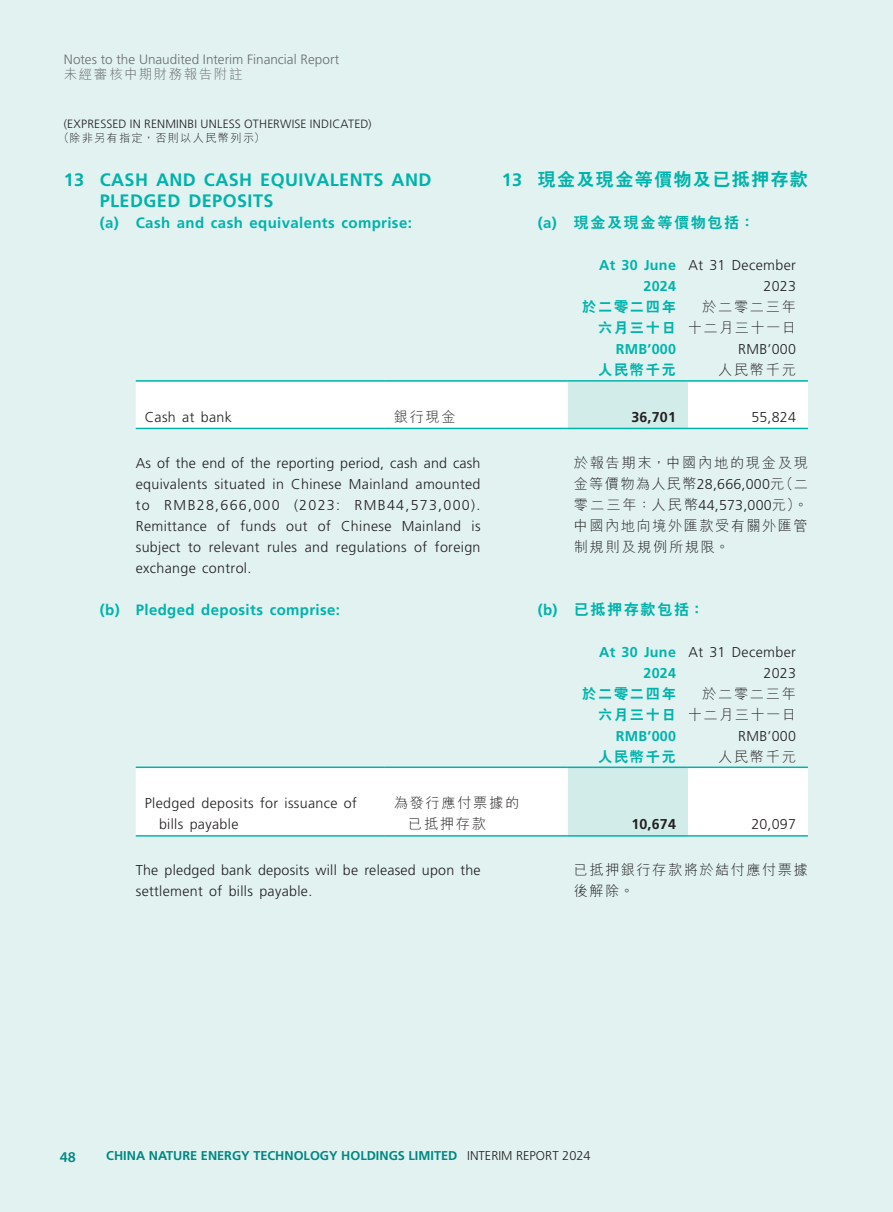
<style>
.page{position:relative;width:893px;height:1212px;background:#fff}
.page>*{position:absolute;margin:0;border:0;box-sizing:border-box;transform-origin:0 0}
._03_H1{font:700 18px/21px "Frutiger LT Std";letter-spacing:.025em;color:#00b3aa}
._03_H1-2{font:800 18px "C Hei 2 HK";letter-spacing:.075em;color:#00b3aa}
._04___H2{font:700 15px "Frutiger LT Std";letter-spacing:.025em;color:#00b3aa}
._04___H2-2{font:800 15px "C Hei 2 HK";letter-spacing:.115em;color:#00b3aa}
.t1{font:600 15px "Myriad Pro";color:#008881}
._01_Body_Text{font:300 14.25px/21px "Frutiger LT Std";letter-spacing:.025em;color:#231f20;text-align:right}
._01_Body_Text-2{font:300 14.25px/21px "M Hei HK";letter-spacing:.1em;color:#231f20;text-align:right}
._15_Table_Stub{font:300 14.25px/21px "Frutiger LT Std";letter-spacing:.025em;color:#231f20}
._01_Body_Text-3{font:700 14.25px/21px "Frutiger LT Std";letter-spacing:.02em;color:#00b3aa;text-align:right}
._01_Body_Text-4{font:800 14.25px/21px "C Hei 2 HK";letter-spacing:.115em;color:#00b3aa;text-align:right}
._15_Table_Stub-2{font:300 14.25px/21px "M Hei HK";letter-spacing:.115em;color:#231f20}
._01_Body_Text-5{font:700 14.25px "Frutiger LT Std";letter-spacing:.015em;color:#231f20}
.t2{font:300 13.5px "Frutiger LT Std";color:#6c6d70}
.t3{font:300 13.5px "M Hei HK";letter-spacing:.12em;color:#6c6d70}
.t4{font:700 12.75px "Frutiger LT Std";color:#008881}
.t5{font:300 12px "Frutiger LT Std";letter-spacing:.02em;color:#231f20}
.t6{font:300 11.25px "M Hei HK";letter-spacing:.11em;color:#231f20}
.s1{font-family:"Frutiger LT Std";font-weight:700}
.s2{font-family:"Frutiger LT Std"}
.s3{font-weight:300;color:#231f20}
</style>
<div class="page">
<div style="left:0;top:0;width:892px;height:1212px;background:#e1f2f1"></div>
<svg style="left:136px;top:382px;width:672px;height:46px"></svg>
<hr style="left:136px;top:380px;width:249px;height:2px;background:#00b3aa">
<hr style="left:385px;top:380px;width:183px;height:2px;background:#00b3aa">
<hr style="left:568px;top:380px;width:120px;height:2px;background:#00b3aa">
<hr style="left:688px;top:380px;width:120px;height:2px;background:#00b3aa">
<hr style="left:136px;top:428px;width:249px;height:1px;background:#00b3aa">
<hr style="left:385px;top:428px;width:183px;height:1px;background:#00b3aa">
<hr style="left:568px;top:428px;width:120px;height:1px;background:#00b3aa">
<hr style="left:688px;top:428px;width:120px;height:1px;background:#00b3aa">
<div style="left:136px;top:768px;width:672px;height:67px;background:#fff"></div>
<div style="left:568px;top:768px;width:120px;height:67px;background:#d2ecea"></div>
<hr style="left:136px;top:766px;width:249px;height:2px;background:#00b3aa">
<hr style="left:385px;top:766px;width:183px;height:2px;background:#00b3aa">
<hr style="left:568px;top:766px;width:120px;height:2px;background:#00b3aa">
<hr style="left:688px;top:766px;width:120px;height:2px;background:#00b3aa">
<hr style="left:136px;top:835px;width:249px;height:2px;background:#00b3aa">
<hr style="left:385px;top:835px;width:183px;height:2px;background:#00b3aa">
<hr style="left:568px;top:835px;width:120px;height:2px;background:#00b3aa">
<hr style="left:688px;top:835px;width:120px;height:2px;background:#00b3aa">
<p class="t2" style="left:64px;top:52px;width:277px">Notes to the Unaudited Interim Financial Report</p>
<p class="t3" style="left:64px;top:65px;width:180px">未經審核中期財務報告附註</p>
<p class="t5" style="left:64px;top:117px;width:309px">(EXPRESSED IN RENMINBI UNLESS OTHERWISE INDICATED)</p>
<p class="t6" style="left:58px;top:130px;width:209px">（除非另有指定，否則以人民幣列示）</p>
<p class="_03_H1" style="left:100px;top:169px;width:333px;text-indent:-36px">13 CASH AND CASH EQUIVALENTS AND<br>PLEDGED DEPOSITS</p>
<p class="_04___H2" style="left:100px;top:214px;width:314px">(a) Cash and cash equivalents comprise:</p>
<p class="_03_H1-2" style="left:502px;top:167px;width:308px"><span class="s1">13</span> 現金及現金等價物及已抵押存款</p>
<p class="_04___H2-2" style="left:538px;top:213px;width:218px"><span class="s1">(a)</span> 現金及現金等價物包括：</p>
<p class="_01_Body_Text-3" style="left:599px;top:255px;width:78px">At 30 June<br>2024</p>
<p class="_01_Body_Text" style="left:688px;top:255px;width:109px">At 31 December<br>2023</p>
<p class="_01_Body_Text-4" style="left:582px;top:297px;width:95px">於二零二四年六月三十日</p>
<p class="_01_Body_Text-2" style="left:688px;top:296px;width:110px">於二零二三年十二月三十一日</p>
<p class="_01_Body_Text-3" style="left:616px;top:339px;width:62px">RMB’000</p>
<p class="_01_Body_Text" style="left:738px;top:339px;width:59px">RMB’000</p>
<p class="_01_Body_Text-4" style="left:598px;top:360px;width:79px">人民幣千元</p>
<p class="_01_Body_Text-2" style="left:718px;top:359px;width:79px">人民幣千元</p>
<p class="_15_Table_Stub" style="left:145px;top:407px;width:89px">Cash at bank</p>
<p class="_15_Table_Stub-2" style="left:394px;top:405px;width:63px">銀行現金</p>
<p class="_01_Body_Text-5" style="left:631px;top:408px;width:46px">36,701</p>
<p class="_01_Body_Text" style="left:751px;top:407px;width:46px">55,824</p>
<p class="_01_Body_Text" style="left:136px;top:452px;width:346px;text-align:justify">As of the end of the reporting period, cash and cash equivalents situated in Chinese Mainland amounted to RMB28,666,000 (2023: RMB44,573,000).<br>Remittance of funds out of Chinese Mainland is subject to relevant rules and regulations of foreign exchange control.</p>
<p class="_04___H2" style="left:100px;top:600px;width:242px">(b) Pledged deposits comprise:</p>
<p class="_01_Body_Text-3" style="left:599px;top:641px;width:78px">At 30 June<br>2024</p>
<p class="_01_Body_Text" style="left:688px;top:641px;width:109px">At 31 December<br>2023</p>
<p class="_01_Body_Text-4" style="left:582px;top:683px;width:95px">於二零二四年六月三十日</p>
<p class="_01_Body_Text-2" style="left:688px;top:682px;width:110px">於二零二三年十二月三十一日</p>
<p class="_01_Body_Text-3" style="left:616px;top:725px;width:62px">RMB’000</p>
<p class="_01_Body_Text" style="left:738px;top:725px;width:59px">RMB’000</p>
<p class="_01_Body_Text-4" style="left:598px;top:746px;width:79px">人民幣千元</p>
<p class="_01_Body_Text-2" style="left:718px;top:745px;width:79px">人民幣千元</p>
<p class="_15_Table_Stub" style="left:159px;top:793px;width:199px;text-indent:-14px">Pledged deposits for issuance of bills payable</p>
<p class="_15_Table_Stub-2" style="left:408px;top:792px;width:113px;text-indent:-14px">為發行應付票據的已抵押存款</p>
<p class="_01_Body_Text-2" style="left:574px;top:451px;width:236px;text-align:justify">於報告期末，中國內地的現金及現金等價物為人民幣<span class="s2">28,666,000</span>元（二零二三年：人民幣<span class="s2">44,573,000</span>元）。中國內地向境外匯款受有關外匯管制規則及規例所規限。</p>
<p class="_04___H2-2" style="left:538px;top:599px;width:168px"><span class="s1">(b)</span> 已抵押存款包括：</p>
<p class="_01_Body_Text-5" style="left:631px;top:816px;width:46px">10,674</p>
<p class="_01_Body_Text" style="left:751px;top:814px;width:46px">20,097</p>
<p class="_01_Body_Text" style="left:136px;top:860px;width:346px;text-align:left">The pledged bank deposits will be released upon the settlement of bills payable.</p>
<p class="_01_Body_Text-2" style="left:574px;top:859px;width:236px;text-align:left">已抵押銀行存款將於結付應付票據後解除。</p>
<p class="t1" style="left:60px;top:1148px;width:18px">48</p>
<p class="t4" style="left:106px;top:1148px;width:486px">CHINA NATURE ENERGY TECHNOLOGY HOLDINGS LIMITED <span class="s3">INTERIM REPORT 2024</span></p>
</div>
